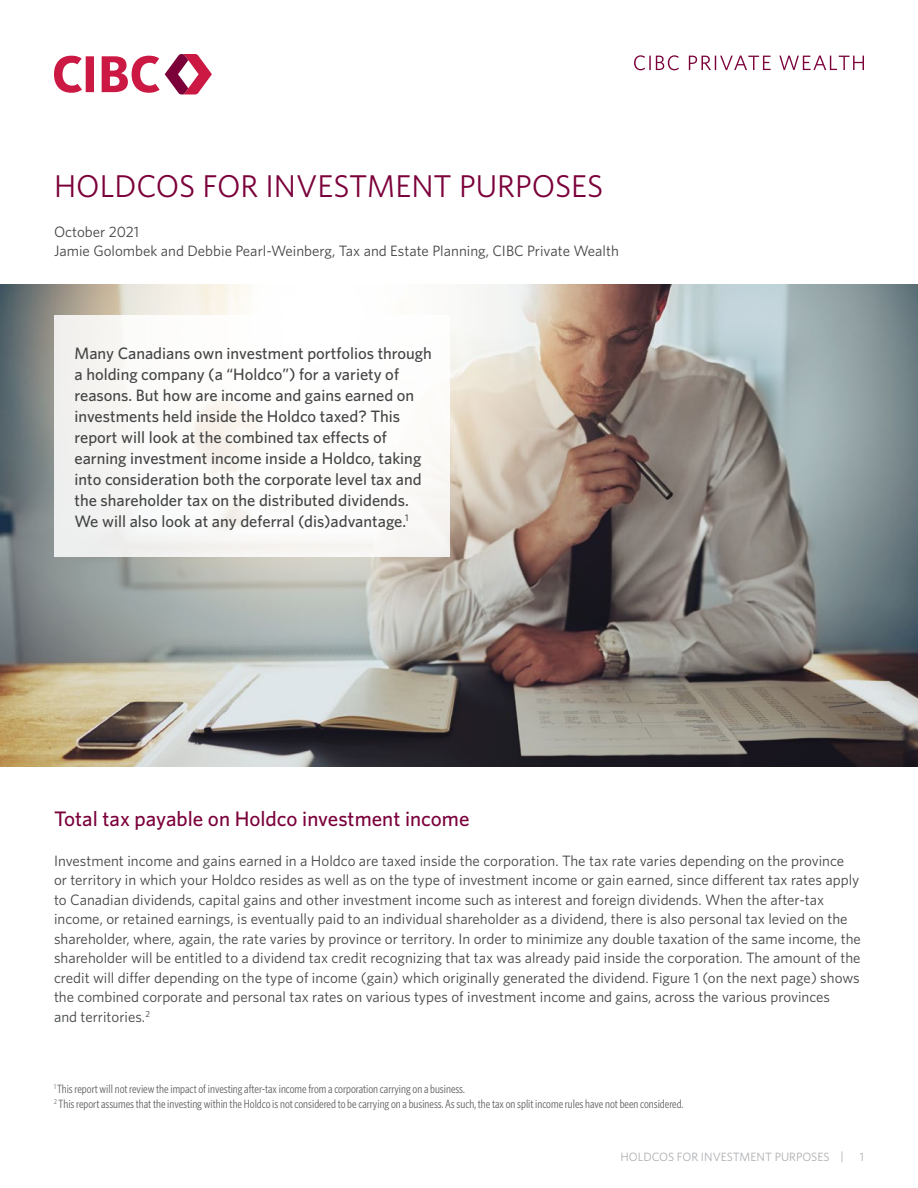
<style>
.page{position:relative;width:918px;height:1188px;background:#fff}
.page>*{position:absolute;margin:0;border:0;box-sizing:border-box;transform-origin:0 0}
.Header_H1{font:31.5px "Whitney";color:#7b003a}
.Subheader_H2{font:500 21px "Whitney";color:#7b003a}
.Airquotes_p{font:500 16.5px/21px "Whitney";color:#434444}
.Body_P{font:15px/19.5px "Whitney";color:#434444}
.Source_p{font:12px "Whitney Condensed";color:#636466}
.t1{font:12px "Whitney";color:#acaeb1}
</style>
<div class="page">
<svg style="left:54px;top:54px;width:158px;height:40px"></svg>
<svg style="left:634px;top:55px;width:45px;height:15px"></svg>
<svg style="left:689px;top:55px;width:82px;height:15px"></svg>
<svg style="left:779px;top:55px;width:85px;height:15px"></svg>
<img style="left:0;top:284px;width:918px;height:483px">
<div style="left:54px;top:315px;width:396px;height:242px;background:#fff"></div>
<h1 class="Header_H1" style="left:54px;top:165px;width:551px">HOLDCOS FOR INVESTMENT PURPOSES</h1>
<p class="Body_P" style="left:54px;top:221px;width:87px">October 2021</p>
<p class="Body_P" style="left:54px;top:241px;width:566px">Jamie Golombek and Debbie Pearl-Weinberg, Tax and Estate Planning, CIBC Private Wealth</p>
<p class="Airquotes_p" style="left:75px;top:342px;width:359px">Many Canadians own investment portfolios through a holding company (a “Holdco”) for a variety of reasons. But how are income and gains earned on investments held inside the Holdco taxed? This report will look at the combined tax effects of earning investment income inside a Holdco, taking into consideration both the corporate level tax and the shareholder tax on the distributed dividends.<br>We will also look at any deferral (dis)advantage.<sup>1</sup></p>
<h2 class="Subheader_H2" style="left:54px;top:805px;width:417px">Total tax payable on Holdco investment income</h2>
<p class="Body_P" style="left:54px;top:850px;width:809px">Investment income and gains earned in a Holdco are taxed inside the corporation. The tax rate varies depending on the province or territory in which your Holdco resides as well as on the type of investment income or gain earned, since different tax rates apply to Canadian dividends, capital gains and other investment income such as interest and foreign dividends. When the after-tax income, or retained earnings, is eventually paid to an individual shareholder as a dividend, there is also personal tax levied on the shareholder, where, again, the rate varies by province or territory. In order to minimize any double taxation of the same income, the shareholder will be entitled to a dividend tax credit recognizing that tax was already paid inside the corporation. The amount of the credit will differ depending on the type of income (gain) which originally generated the dividend. Figure 1 (on the next page) shows the combined corporate and personal tax rates on various types of investment income and gains, across the various provinces<br>and territories.<sup>2</sup></p>
<p class="Source_p" style="left:54px;top:1081px;width:412px"><sup>1</sup> This report will not review the impact of investing after-tax income from a corporation carrying on a business.</p>
<p class="Source_p" style="left:54px;top:1096px;width:631px"><sup>2</sup> This report assumes that the investing within the Holdco is not considered to be carrying on a business. As such, the tax on split income rules have not been considered.</p>
<p class="t1" style="left:620px;top:1149px;width:225px">HOLDCOS FOR INVESTMENT PURPOSES |</p>
<p class="t1" style="left:860px;top:1149px;width:6px">1</p>
</div>
